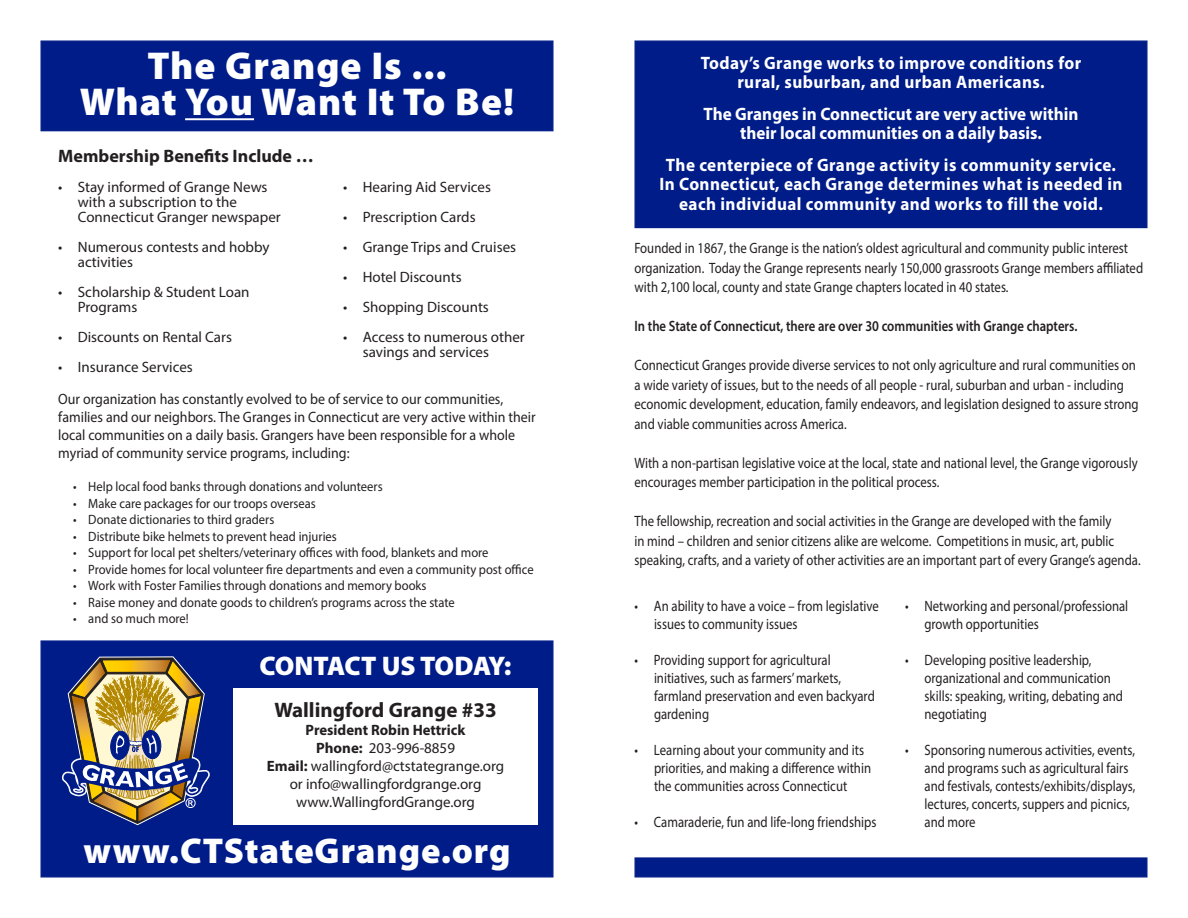
<style>
.page{position:relative;width:1188px;height:918px;background:#fff}
.page>*{position:absolute;margin:0;border:0;box-sizing:border-box;transform-origin:0 0}
.t1{font:900 39px "Myriad Pro";letter-spacing:.025em;color:#fff}
.t2{font:900 36px "Myriad Pro";letter-spacing:.025em;color:#fff}
.t3{font:900 27px "Myriad Pro";letter-spacing:-.015em;color:#fff}
.t4{font:700 21px "Myriad Pro";color:#231f20}
.t5{font:700 18px/19.5px "Myriad Pro";letter-spacing:.025em;color:#fff;text-align:center;scale:.95 1}
.t6{font:700 18px "Myriad Pro";color:#fff;scale:.95 1}
.t7{font:700 18px "Myriad Pro";color:#231f20}
.t8{font:15px/18px "Myriad Pro";color:#231f20;scale:.85 1}
.t9{font:15px/15px "Myriad Pro";color:#231f20}
.t10{font:15px/18px "Myriad Pro";color:#231f20;scale:.93 1}
.t11{font:600 15px "Myriad Pro";color:#231f20;scale:.85 1}
.t12{font:700 15px "Myriad Pro";color:#231f20}
.t13{font:13.5px "Myriad Pro";color:#231f20;scale:.93 1}
.s1{font-weight:700}
</style>
<div class="page">
<div style="left:40px;top:40px;width:514px;height:91px;background:#001c88;border:1px solid #001c88"></div>
<hr style="left:185px;top:118px;width:69px;height:2px;background:#fff">
<div style="left:634px;top:857px;width:513px;height:21px;background:#001c88;border:1px solid #001c88"></div>
<div style="left:40px;top:640px;width:514px;height:238px;background:#001c88;border:1px solid #001c88"></div>
<svg style="left:62px;top:657px;width:148px;height:168px"></svg>
<div style="left:233px;top:688px;width:305px;height:137px;background:#fff"></div>
<div style="left:634px;top:41px;width:513px;height:187px;background:#001c88"></div>
<p class="t1" style="left:148px;top:40px;width:300px">The Grange Is ...</p>
<p class="t1" style="left:80px;top:76px;width:436px">What You Want It To Be!</p>
<p class="t7" style="left:58px;top:144px;width:257px">Membership Benefits Include …</p>
<p class="t9" style="left:78px;top:179px;width:204px;text-indent:-20px">• Stay informed of Grange News with a subscription to the<br>Connecticut Granger newspaper</p>
<p class="t9" style="left:78px;top:239px;width:193px;text-indent:-20px">• Numerous contests and hobby activities</p>
<p class="t9" style="left:78px;top:284px;width:173px;text-indent:-20px">• Scholarship &amp; Student Loan<br>Programs</p>
<p class="t9" style="left:58px;top:329px;width:175px">• Discounts on Rental Cars</p>
<p class="t9" style="left:58px;top:359px;width:136px">• Insurance Services</p>
<p class="t10" style="left:58px;top:390px;width:515px">Our organization has constantly evolved to be of service to our communities, families and our neighbors. The Granges in Connecticut are very active within their local communities on a daily basis. Grangers have been responsible for a whole myriad of community service programs, including:</p>
<p class="t13" style="left:73px;top:478px;width:334px">• Help local food banks through donations and volunteers</p>
<p class="t13" style="left:73px;top:495px;width:262px">• Make care packages for our troops overseas</p>
<p class="t13" style="left:73px;top:511px;width:218px">• Donate dictionaries to third graders</p>
<p class="t13" style="left:73px;top:528px;width:285px">• Distribute bike helmets to prevent head injuries</p>
<p class="t13" style="left:73px;top:544px;width:448px">• Support for local pet shelters/veterinary offices with food, blankets and more</p>
<p class="t13" style="left:73px;top:561px;width:497px">• Provide homes for local volunteer fire departments and even a community post office</p>
<p class="t13" style="left:73px;top:577px;width:381px">• Work with Foster Families through donations and memory books</p>
<p class="t13" style="left:73px;top:594px;width:412px">• Raise money and donate goods to children’s programs across the state</p>
<p class="t13" style="left:73px;top:610px;width:126px">• and so much more!</p>
<p class="t9" style="left:343px;top:179px;width:149px">• Hearing Aid Services</p>
<p class="t9" style="left:343px;top:209px;width:134px">• Prescription Cards</p>
<p class="t9" style="left:343px;top:239px;width:174px">• Grange Trips and Cruises</p>
<p class="t9" style="left:343px;top:269px;width:120px">• Hotel Discounts</p>
<p class="t9" style="left:343px;top:299px;width:147px">• Shopping Discounts</p>
<p class="t9" style="left:363px;top:329px;width:164px;text-indent:-20px">• Access to numerous other savings and services</p>
<p class="t3" style="left:260px;top:648px;width:254px">CONTACT US TODAY:</p>
<p class="t4" style="left:274px;top:697px;width:224px">Wallingford Grange #33</p>
<p class="t12" style="left:306px;top:720px;width:161px">President Robin Hettrick</p>
<p class="t9" style="left:316px;top:741px;width:140px"><span class="s1">Phone:</span> 203-996-8859</p>
<p class="t9" style="left:267px;top:759px;width:239px"><span class="s1">Email:</span> wallingford@ctstategrange.org</p>
<p class="t9" style="left:290px;top:777px;width:193px">or info@wallingfordgrange.org</p>
<p class="t9" style="left:296px;top:795px;width:180px">www.WallingfordGrange.org</p>
<p class="t2" style="left:83px;top:827px;width:429px">www.CTStateGrange.org</p>
<p class="t5" style="left:701px;top:52px;width:402px">Today’s Grange works to improve conditions for</p>
<p class="t5" style="left:737px;top:72px;width:325px">rural, suburban, and urban Americans.</p>
<p class="t6" style="left:704px;top:102px;width:396px">The Granges in Connecticut are very active within</p>
<p class="t6" style="left:740px;top:121px;width:319px">their local communities on a daily basis.</p>
<p class="t5" style="left:659px;top:154px;width:489px">The centerpiece of Grange activity is community service.<br>In Connecticut, each Grange determines what is needed in</p>
<p class="t5" style="left:679px;top:193px;width:448px">each individual community and works to fill the void.</p>
<p class="t8" style="left:634px;top:238px;width:600px;line-height:19.5px">Founded in 1867, the Grange is the nation’s oldest agricultural and community public interest organization. Today the Grange represents nearly 150,000 grassroots Grange members affiliated with 2,100 local, county and state Grange chapters located in 40 states.</p>
<p class="t11" style="left:634px;top:317px;width:523px">In the State of Connecticut, there are over 30 communities with Grange chapters.</p>
<p class="t8" style="left:634px;top:355px;width:595px;line-height:19.5px">Connecticut Granges provide diverse services to not only agriculture and rural communities on a wide variety of issues, but to the needs of all people - rural, suburban and urban - including economic development, education, family endeavors, and legislation designed to assure strong and viable communities across America.</p>
<p class="t8" style="left:634px;top:453px;width:594px;line-height:19.5px">With a non-partisan legislative voice at the local, state and national level, the Grange vigorously encourages member participation in the political process.</p>
<p class="t8" style="left:634px;top:511px;width:597px;line-height:19.5px">The fellowship, recreation and social activities in the Grange are developed with the family<br>in mind – children and senior citizens alike are welcome. Competitions in music, art, public speaking, crafts, and a variety of other activities are an important part of every Grange’s agenda.</p>
<p class="t8" style="left:654px;top:597px;width:266px;text-indent:-20px">• An ability to have a voice – from legislative issues to community issues</p>
<p class="t8" style="left:654px;top:651px;width:261px;text-indent:-20px">• Providing support for agricultural initiatives, such as farmers’ markets, farmland preservation and even backyard gardening</p>
<p class="t8" style="left:654px;top:741px;width:257px;text-indent:-20px">• Learning about your community and its priorities, and making a difference within the communities across Connecticut</p>
<p class="t8" style="left:634px;top:813px;width:286px">• Camaraderie, fun and life-long friendships</p>
<p class="t8" style="left:925px;top:597px;width:241px;text-indent:-20px">• Networking and personal/professional growth opportunities</p>
<p class="t8" style="left:925px;top:651px;width:235px;text-indent:-20px">• Developing positive leadership, organizational and communication skills: speaking, writing, debating and negotiating</p>
<p class="t8" style="left:925px;top:741px;width:250px;text-indent:-20px">• Sponsoring numerous activities, events, and programs such as agricultural fairs and festivals, contests/exhibits/displays, lectures, concerts, suppers and picnics, and more</p>
</div>
